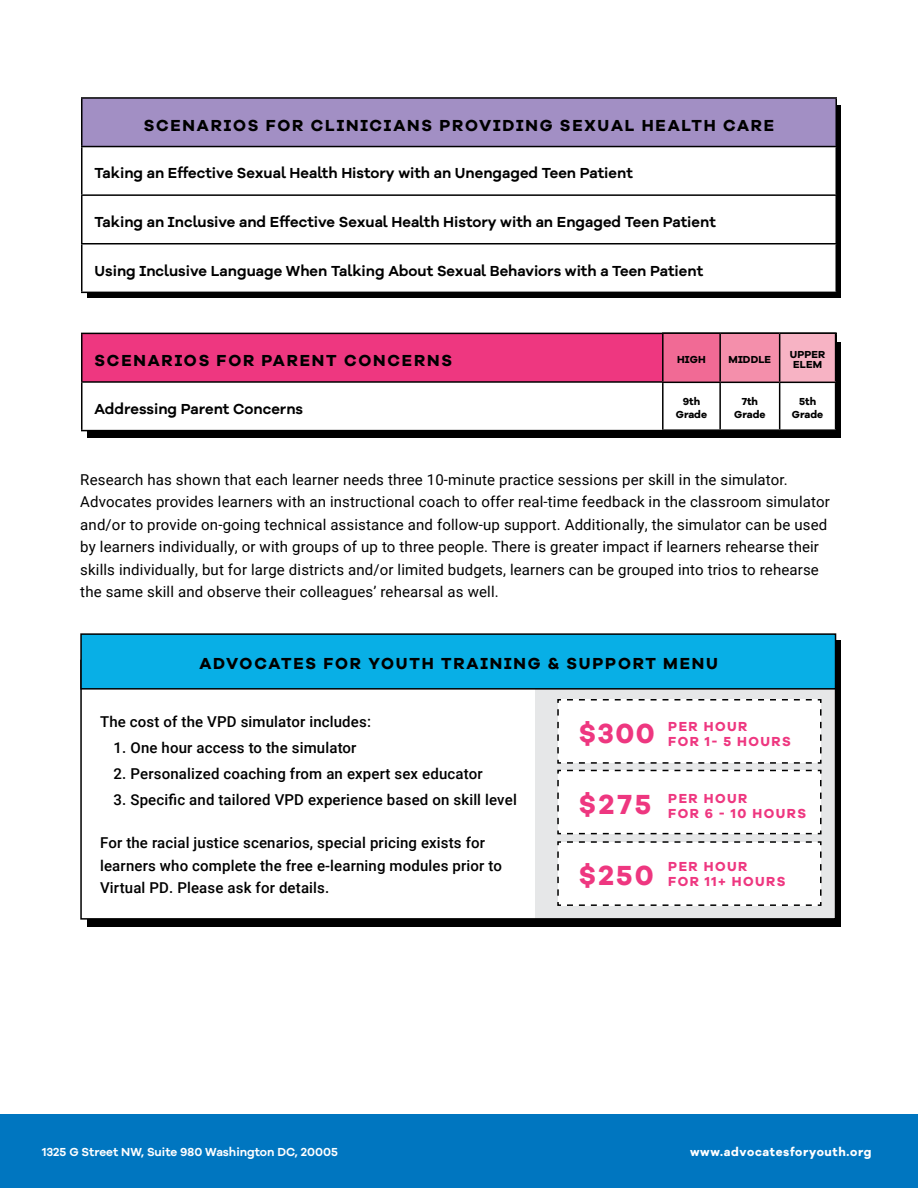
<style>
.page{position:relative;width:918px;height:1188px;background:#fff}
.page>*{position:absolute;margin:0;border:0;box-sizing:border-box;transform-origin:0 0}
.t1{font:700 28.5px "Galano Grotesque Alt";letter-spacing:.08em;color:#ee3780}
.t2{font:700 16.5px "Galano Grotesque Alt";letter-spacing:.11em;color:#000}
.t3{font:15px/22.5px "Roboto";letter-spacing:.01em;color:#000}
.t4{font:500 15px/22.5px "Roboto";letter-spacing:.01em;color:#000}
.t5{font:600 15px "Galano Grotesque Alt";color:#000}
.t6{font:700 13.5px/15px "Galano Grotesque Alt";letter-spacing:.11em;color:#ee3780}
.Body{font:600 12px "Galano Grotesque Alt";color:#fff}
.Body-2{font:700 12px "Galano Grotesque Alt";letter-spacing:.055em;color:#fff}
.t7{font:700 10.5px/12.6px "Galano Grotesque Alt";color:#000;text-align:center}
</style>
<div class="page">
<div style="left:87px;top:641px;width:754px;height:286px;background:#000"></div>
<div style="left:87px;top:342px;width:754px;height:95px;background:#000"></div>
<div style="left:87px;top:106px;width:754px;height:192px;background:#000"></div>
<div style="left:81px;top:660px;width:755px;height:259px;background:#fff"></div>
<div style="left:535px;top:683px;width:301px;height:236px;background:#e6e7e8"></div>
<div style="left:81px;top:634px;width:755px;height:55px;background:#08afe6"></div>
<div style="left:80px;top:633px;width:756px;height:57px;border:2px solid #000"></div>
<div style="left:82px;top:98px;width:754px;height:49px;background:#a28fc4"></div>
<div style="left:82px;top:147px;width:754px;height:145px;background:#fff"></div>
<hr style="left:81px;top:97px;width:756px;height:2px;background:#000">
<hr style="left:81px;top:99px;width:1px;height:47px;background:#000">
<hr style="left:836px;top:99px;width:1px;height:47px;background:#000">
<hr style="left:81px;top:146px;width:756px;height:1px;background:#000">
<hr style="left:81px;top:147px;width:1px;height:47px;background:#000">
<hr style="left:81px;top:194px;width:756px;height:2px;background:#000">
<hr style="left:81px;top:196px;width:1px;height:47px;background:#000">
<hr style="left:81px;top:243px;width:756px;height:2px;background:#000">
<hr style="left:81px;top:245px;width:1px;height:47px;background:#000">
<hr style="left:81px;top:292px;width:756px;height:1px;background:#000">
<div style="left:0;top:1115px;width:918px;height:73px;background:#0076c0"></div>
<div style="left:82px;top:333px;width:754px;height:49px;background:#ee3780"></div>
<div style="left:82px;top:382px;width:754px;height:49px;background:#fff"></div>
<hr style="left:81px;top:333px;width:756px;height:1px;background:#000">
<hr style="left:81px;top:334px;width:1px;height:47px;background:#000">
<hr style="left:836px;top:334px;width:1px;height:47px;background:#000">
<hr style="left:81px;top:381px;width:756px;height:2px;background:#000">
<hr style="left:81px;top:383px;width:1px;height:47px;background:#000">
<hr style="left:81px;top:430px;width:756px;height:1px;background:#000">
<svg style="left:557px;top:699px;width:265px;height:136px;background:#f6f6f6"></svg>
<div style="left:557px;top:841px;width:265px;height:65px;background:#fff"></div>
<div style="left:663px;top:333px;width:57px;height:49px;background:#f16a95"></div>
<div style="left:720px;top:333px;width:60px;height:49px;background:#f48fab"></div>
<div style="left:780px;top:333px;width:56px;height:49px;background:#f7b3c4"></div>
<svg style="left:664px;top:383px;width:171px;height:46px"></svg>
<hr style="left:662px;top:332px;width:58px;height:2px;background:#000">
<hr style="left:720px;top:332px;width:60px;height:2px;background:#000">
<hr style="left:719px;top:334px;width:2px;height:48px;background:#000">
<hr style="left:780px;top:332px;width:56px;height:2px;background:#000">
<hr style="left:779px;top:334px;width:1px;height:48px;background:#000">
<hr style="left:835px;top:334px;width:1px;height:48px;background:#000">
<hr style="left:662px;top:383px;width:2px;height:46px;background:#000">
<hr style="left:719px;top:383px;width:2px;height:46px;background:#000">
<hr style="left:779px;top:383px;width:1px;height:46px;background:#000">
<hr style="left:835px;top:383px;width:1px;height:46px;background:#000">
<hr style="left:662px;top:429px;width:58px;height:2px;background:#000">
<hr style="left:720px;top:429px;width:60px;height:2px;background:#000">
<hr style="left:780px;top:429px;width:56px;height:2px;background:#000">
<hr style="left:662px;top:334px;width:2px;height:48px;background:#000">
<p class="t2" style="left:144px;top:114px;width:632px">SCENARIOS FOR CLINICIANS PROVIDING SEXUAL HEALTH CARE</p>
<p class="t5" style="left:94px;top:164px;width:540px">Taking an Effective Sexual Health History with an Unengaged Teen Patient</p>
<p class="t5" style="left:94px;top:212px;width:623px">Taking an Inclusive and Effective Sexual Health History with an Engaged Teen Patient</p>
<p class="t5" style="left:94px;top:261px;width:610px">Using Inclusive Language When Talking About Sexual Behaviors with a Teen Patient</p>
<p class="t2" style="left:95px;top:350px;width:359px">SCENARIOS FOR PARENT CONCERNS</p>
<p class="t5" style="left:94px;top:399px;width:210px">Addressing Parent Concerns</p>
<p class="t7" style="left:677px;top:353px;width:30px">HIGH</p>
<p class="t7" style="left:729px;top:353px;width:44px">MIDDLE</p>
<p class="t7" style="left:790px;top:348px;width:37px">UPPER</p>
<p class="t7" style="left:793px;top:358px;width:30px">ELEM</p>
<p class="t7" style="left:676px;top:395px;width:33px">9th<br>Grade</p>
<p class="t7" style="left:734px;top:395px;width:33px">7th<br>Grade</p>
<p class="t7" style="left:792px;top:395px;width:33px">5th<br>Grade</p>
<p class="t3" style="left:80px;top:468px;width:751px">Research has shown that each learner needs three 10-minute practice sessions per skill in the simulator.<br>Advocates provides learners with an instructional coach to offer real-time feedback in the classroom simulator and/or to provide on-going technical assistance and follow-up support. Additionally, the simulator can be used by learners individually, or with groups of up to three people. There is greater impact if learners rehearse their skills individually, but for large districts and/or limited budgets, learners can be grouped into trios to rehearse the same skill and observe their colleagues’ rehearsal as well.</p>
<p class="t2" style="left:199px;top:653px;width:520px">ADVOCATES FOR YOUTH TRAINING &amp; SUPPORT MENU</p>
<p class="t4" style="left:100px;top:710px;width:272px">The cost of the VPD simulator includes:</p>
<p class="t4" style="left:114px;top:736px;width:244px">1. One hour access to the simulator</p>
<p class="t4" style="left:114px;top:762px;width:371px">2. Personalized coaching from an expert sex educator</p>
<p class="t4" style="left:114px;top:788px;width:405px">3. Specific and tailored VPD experience based on skill level</p>
<p class="t4" style="left:100px;top:831px;width:403px">For the racial justice scenarios, special pricing exists for learners who complete the free e-learning modules prior to<br>Virtual PD. Please ask for details.</p>
<p class="t1" style="left:579px;top:715px;width:77px">$300</p>
<p class="t6" style="left:668px;top:718px;width:124px">PER HOUR<br>FOR 1- 5 HOURS</p>
<p class="t1" style="left:579px;top:786px;width:74px">$275</p>
<p class="t6" style="left:668px;top:791px;width:139px">PER HOUR<br>FOR 6 - 10 HOURS</p>
<p class="t1" style="left:579px;top:857px;width:77px">$250</p>
<p class="t6" style="left:668px;top:859px;width:81px">PER HOUR</p>
<p class="t6" style="left:668px;top:874px;width:119px">FOR 11+ HOURS</p>
<p class="Body" style="left:42px;top:1144px;width:298px">1325 G Street NW, Suite 980 Washington DC, 20005</p>
<p class="Body-2" style="left:690px;top:1144px;width:183px">www.advocatesforyouth.org</p>
</div>
